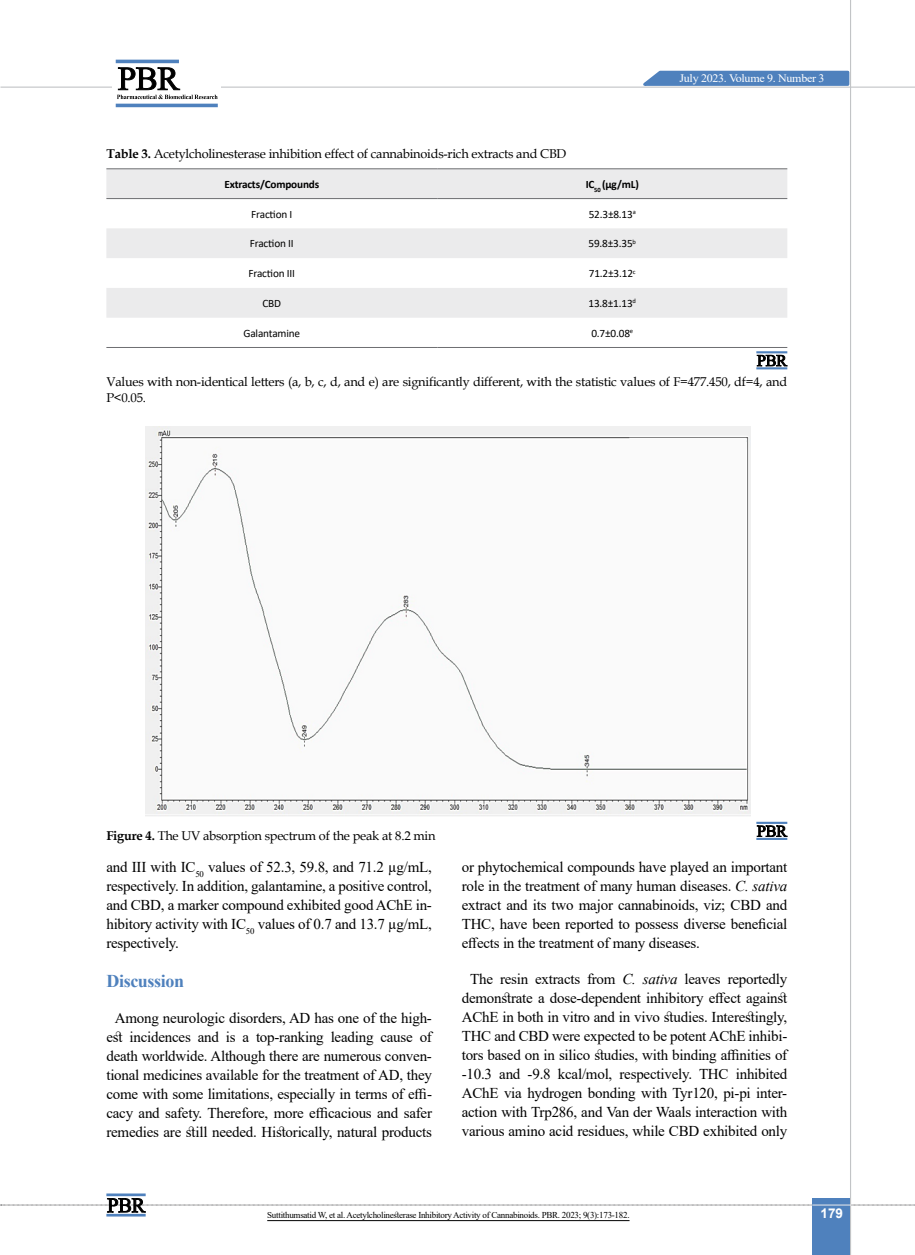
<style>
.page{position:relative;width:915px;height:1255px;background:#fff}
.page>*{position:absolute;margin:0;border:0;box-sizing:border-box;transform-origin:0 0}
.t1{font:700 18px "Times New Roman";letter-spacing:-.02em;color:#4f81bd}
.t2{font:15px/19px "Times New Roman";letter-spacing:-.015em;color:#000;text-align:justify}
.t3{font:700 13.5px "Arial";color:#fff}
.t4{font:12.75px/16.5px "Book Antiqua";letter-spacing:-.015em;color:#000}
.t5{font:11.4px "Times New Roman";letter-spacing:-.025em;color:#fff;scale:1.05 1}
.t6{font:11.25px "Calibri";letter-spacing:-.015em;color:#000}
.t7{font:700 11.25px "Calibri";letter-spacing:-.015em;color:#000}
.t8{font:9px "Times New Roman";letter-spacing:-.03em;color:#000}
.s1{font-weight:700}
.s2{font-style:italic}
</style>
<div class="page">
<hr style="left:0;top:87px;width:914px;height:1px;background:#c2c4c6">
<div style="left:812px;top:1198px;width:38px;height:56px;background:#4f81bd"></div>
<hr style="left:849px;top:0;width:1px;height:1254px;background:#c2c4c6">
<svg style="left:635px;top:69px;width:215px;height:18px;background:#749bca"></svg>
<svg style="left:1px;top:1197px;width:914px;height:15px"></svg>
<hr style="left:106px;top:1193px;width:40px;height:3px;background:#4f81bd">
<hr style="left:106px;top:1213px;width:40px;height:3px;background:#4f81bd">
<div style="left:112px;top:56px;width:108px;height:49px;background:linear-gradient(to right,#fff,#fff)"></div>
<hr style="left:116px;top:60px;width:63px;height:3px;background:#4f81bd">
<hr style="left:116px;top:104px;width:102px;height:3px;background:#4f81bd">
<svg style="left:117px;top:67px;width:100px;height:32px"></svg>
<svg style="left:106px;top:169px;width:681px;height:149px;fill:#ebebec"></svg>
<hr style="left:106px;top:168px;width:331px;height:1px;background:#6d6e71">
<hr style="left:437px;top:168px;width:350px;height:1px;background:#6d6e71">
<hr style="left:106px;top:198px;width:331px;height:1px;background:#6d6e71">
<hr style="left:437px;top:198px;width:350px;height:1px;background:#6d6e71">
<hr style="left:106px;top:347px;width:331px;height:1px;background:#6d6e71">
<hr style="left:437px;top:347px;width:350px;height:1px;background:#6d6e71">
<svg style="left:756px;top:355px;width:31px;height:11px"></svg>
<hr style="left:756px;top:351px;width:31px;height:2px;background:#4f81bd">
<hr style="left:756px;top:367px;width:31px;height:2px;background:#4f81bd">
<img style="left:146px;top:427px;width:603px;height:389px">
<svg style="left:756px;top:825px;width:31px;height:11px"></svg>
<hr style="left:756px;top:821px;width:31px;height:2px;background:#4f81bd">
<hr style="left:756px;top:837px;width:31px;height:3px;background:#4f81bd">
<hr style="left:267px;top:1220px;width:362px;height:1px;background:#000">
<p class="t5" style="left:679px;top:70px;width:139px">July 2023. Volume 9. Number 3</p>
<p class="t4" style="left:106px;top:145px;width:461px"><span class="s1">Table 3.</span> Acetylcholinesterase inhibition effect of cannabinoids-rich extracts and CBD</p>
<p class="t7" style="left:224px;top:176px;width:96px">Extracts/Compounds</p>
<p class="t7" style="left:585px;top:176px;width:55px">IC<sub>50</sub> (µg/mL)</p>
<p class="t6" style="left:251px;top:206px;width:43px">Fraction I</p>
<p class="t6" style="left:588px;top:206px;width:49px">52.3±8.13<sup>a</sup></p>
<p class="t6" style="left:250px;top:236px;width:45px">Fraction II</p>
<p class="t6" style="left:588px;top:236px;width:49px">59.8±3.35<sup>b</sup></p>
<p class="t6" style="left:248px;top:266px;width:48px">Fraction III</p>
<p class="t6" style="left:588px;top:266px;width:48px">71.2±3.12<sup>c</sup></p>
<p class="t6" style="left:262px;top:295px;width:20px">CBD</p>
<p class="t6" style="left:588px;top:295px;width:49px">13.8±1.13<sup>d</sup></p>
<p class="t6" style="left:243px;top:325px;width:58px">Galantamine</p>
<p class="t6" style="left:591px;top:325px;width:43px">0.7±0.08<sup>e</sup></p>
<p class="t4" style="left:106px;top:373px;width:682px">Values with non-identical letters (a, b, c, d, and e) are significantly different, with the statistic values of F=477.450, df=4, and<br>P&lt;0.05.</p>
<p class="t4" style="left:106px;top:827px;width:330px"><span class="s1">Figure 4.</span> The UV absorption spectrum of the peak at 8.2 min</p>
<p class="t2" style="left:106px;top:856px;width:327px">and III with IC<sub>50</sub> values of 52.3, 59.8, and 71.2 µg/mL, respectively. In addition, galantamine, a positive control, and CBD, a marker compound exhibited good AChE in&shy;hibitory activity with IC<sub>50</sub> values of 0.7 and 13.7 µg/mL, respectively.</p>
<p class="t1" style="left:106px;top:967px;width:79px">Discussion</p>
<p class="t2" style="left:106px;top:1007px;width:327px;text-align:center">Among neurologic disorders, AD has one of the high&shy;est incidences and is a top-ranking leading cause of death worldwide. Although there are numerous conven&shy;tional medicines available for the treatment of AD, they come with some limitations, especially in terms of effi&shy;cacy and safety. Therefore, more efficacious and safer remedies are still needed. Historically, natural products</p>
<p class="t2" style="left:461px;top:856px;width:327px">or phytochemical compounds have played an important role in the treatment of many human diseases. <span class="s2">C. sativa </span>extract and its two major cannabinoids, viz; CBD and THC, have been reported to possess diverse beneficial effects in the treatment of many diseases.</p>
<p class="t2" style="left:461px;top:968px;width:327px;text-align:center">The resin extracts from <span class="s2">C. sativa</span> leaves reportedly demonstrate a dose-dependent inhibitory effect against AChE in both in vitro and in vivo studies. Interestingly, THC and CBD were expected to be potent AChE inhibi&shy;tors based on in silico studies, with binding affinities of -10.3 and -9.8 kcal/mol, respectively. THC inhibited AChE via hydrogen bonding with Tyr120, pi-pi inter&shy;action with Trp286, and Van der Waals interaction with various amino acid residues, while CBD exhibited only</p>
<p class="t8" style="left:267px;top:1208px;width:364px">Suttithumsatid W, et al. Acetylcholinesterase Inhibitory Activity of Cannabinoids. PBR. 2023; 9(3):173-182.</p>
<p class="t3" style="left:820px;top:1203px;width:24px">179</p>
</div>
